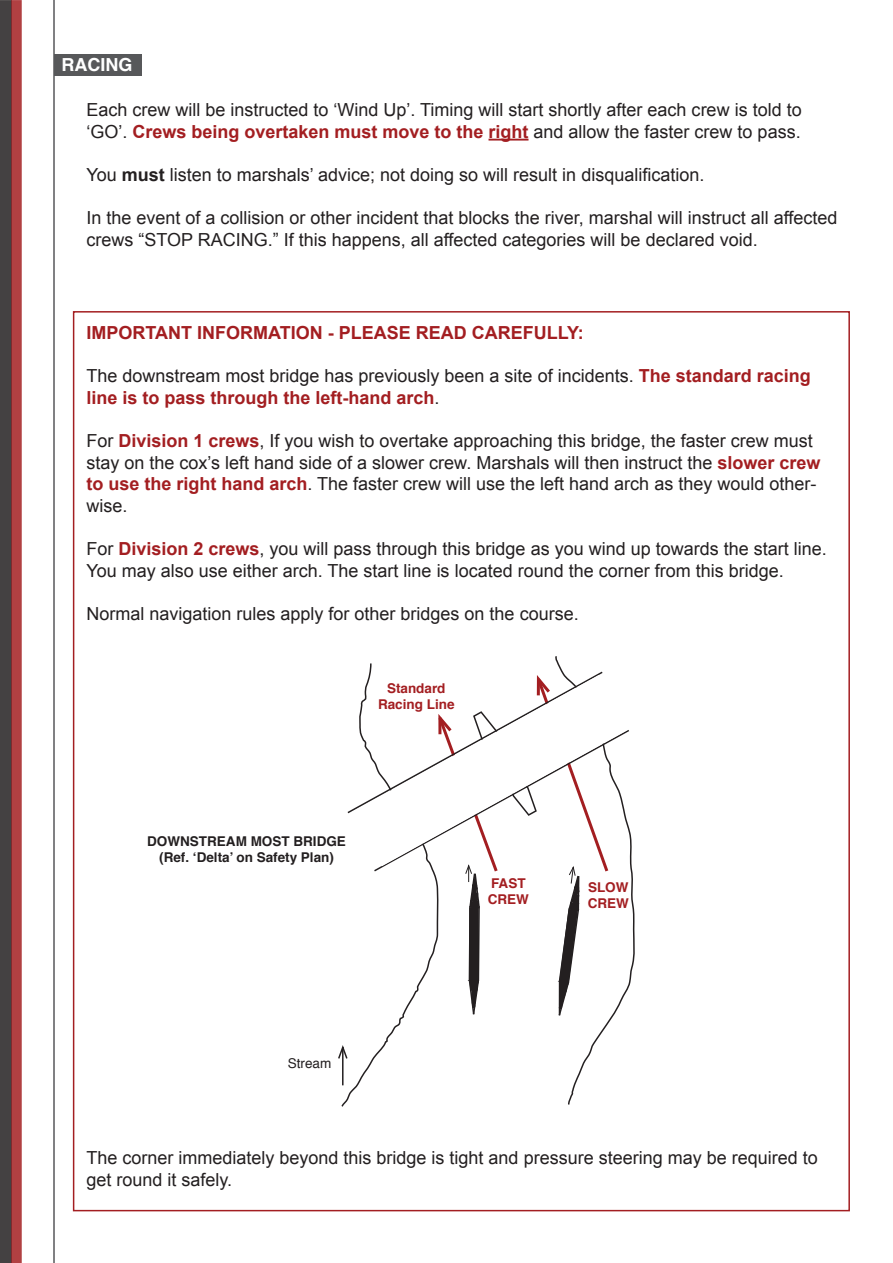
<style>
.page{position:relative;width:893px;height:1263px;background:#fff}
.page>*{position:absolute;margin:0;border:0;box-sizing:border-box;transform-origin:0 0}
.t1{font:18px/21.6px "Arial";color:#231f20}
.t2{font:700 18px "Arial";color:#a31e21}
.t3{font:700 18px "Helvetica";color:#fff}
.t4{font:700 13.5px "Helvetica";color:#231f20}
.t5{font:700 13.5px/16.2px "Helvetica";color:#a31e21}
.t6{font:13.5px "Helvetica";color:#231f20}
.s1{font-weight:700;color:#a31e21}
.s2{font-weight:700}
</style>
<div class="page">
<div style="left:54px;top:54px;width:87px;height:21px;background:#57585a"></div>
<hr style="left:488px;top:139px;width:40px;height:2px;background:#a31e21">
<hr style="left:53px;top:0;width:2px;height:1263px;background:#57585a">
<svg style="left:338px;top:656px;width:297px;height:451px"></svg>
<div style="left:0;top:0;width:12px;height:1263px;background:#444142"></div>
<div style="left:11px;top:0;width:11px;height:1263px;background:#b14042"></div>
<p class="t3" style="left:62px;top:50px;width:72px">RACING</p>
<p class="t1" style="left:86px;top:99px;width:717px">Each crew will be instructed to ‘Wind Up’. Timing will start shortly after each crew is told to ‘GO’. <span class="s1">Crews being overtaken must move to the right</span> and allow the faster crew to pass.</p>
<p class="t1" style="left:86px;top:164px;width:619px">You <span class="s2">must</span> listen to marshals’ advice; not doing so will result in disqualification.</p>
<p class="t1" style="left:86px;top:207px;width:753px">In the event of a collision or other incident that blocks the river, marshal will instruct all affected crews “STOP RACING.” If this happens, all affected categories will be declared void.</p>
<p class="t2" style="left:86px;top:321px;width:499px">IMPORTANT INFORMATION - PLEASE READ CAREFULLY:</p>
<p class="t1" style="left:86px;top:365px;width:726px">The downstream most bridge has previously been a site of incidents. <span class="s1">The standard racing line is to pass through the left-hand arch</span>.</p>
<p class="t1" style="left:86px;top:430px;width:736px">For <span class="s1">Division 1 crews</span>, If you wish to overtake approaching this bridge, the faster crew must stay on the cox’s left hand side of a slower crew. Marshals will then instruct the <span class="s1">slower crew to use the right hand arch</span>. The faster crew will use the left hand arch as they would other&shy;wise.</p>
<p class="t1" style="left:86px;top:538px;width:742px">For <span class="s1">Division 2 crews</span>, you will pass through this bridge as you wind up towards the start line.<br>You may also use either arch. The start line is located round the corner from this bridge.</p>
<p class="t1" style="left:86px;top:603px;width:494px">Normal navigation rules apply for other bridges on the course.</p>
<p class="t5" style="left:387px;top:680px;width:60px">Standard</p>
<p class="t5" style="left:378px;top:696px;width:78px">Racing Line</p>
<p class="t4" style="left:147px;top:830px;width:200px">DOWNSTREAM MOST BRIDGE</p>
<p class="t4" style="left:159px;top:846px;width:176px">(Ref. ‘Delta’ on Safety Plan)</p>
<p class="t5" style="left:488px;top:875px;width:43px">FAST<br>CREW</p>
<p class="t5" style="left:588px;top:879px;width:43px">SLOW<br>CREW</p>
<p class="t6" style="left:288px;top:1053px;width:45px">Stream</p>
<p class="t1" style="left:86px;top:1147px;width:733px">The corner immediately beyond this bridge is tight and pressure steering may be required to get round it safely.</p>
</div>
